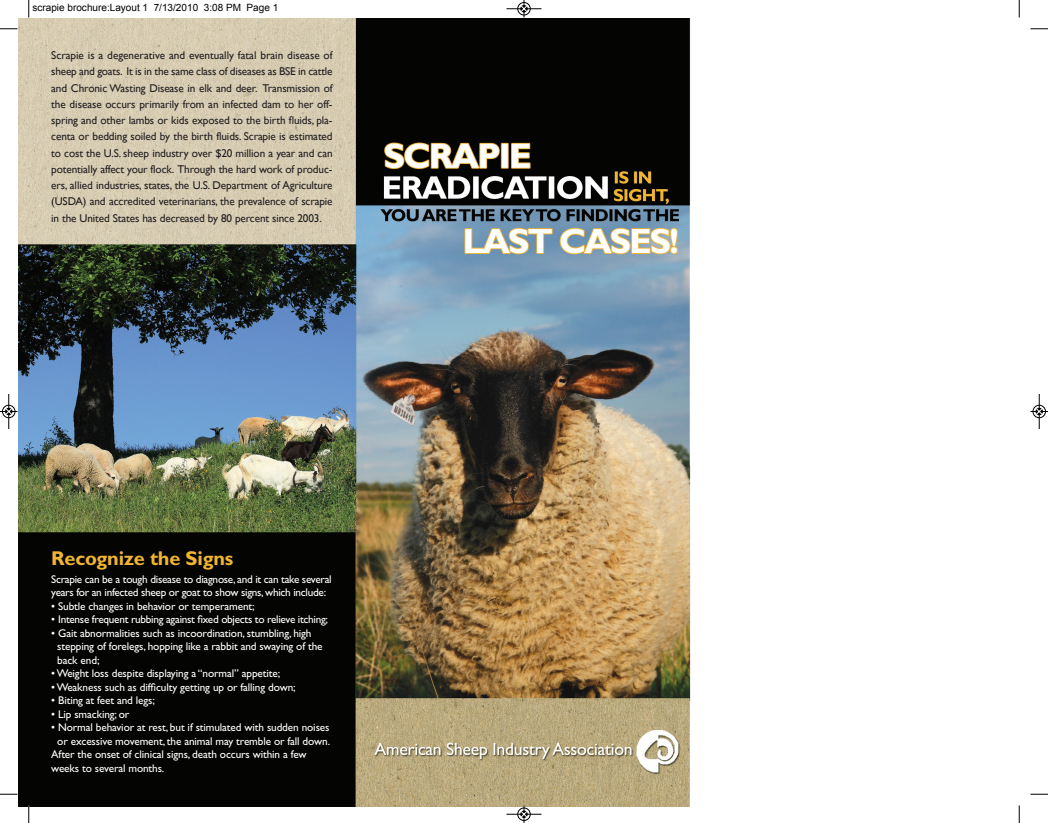
<style>
.page{position:relative;width:1048px;height:823px;background:#fff}
.page>*{position:absolute;margin:0;border:0;box-sizing:border-box;transform-origin:0 0}
.t1{font:700 20px "Gill Sans Std";letter-spacing:-.01em;color:#f1b531}
.t2{font:11.25px/13.5px "Gill Sans Std";letter-spacing:-.01em;color:#fff}
.t3{font:11.25px/16.2px "Gill Sans";letter-spacing:-.01em;color:#231f20;text-align:justify}
.t4{font:10px "Arial";color:#000}
</style>
<div class="page">
<img style="left:18px;top:18px;width:673px;height:788px">
<svg style="left:28px;top:0;width:2px;height:18px"></svg>
<svg style="left:0;top:28px;width:18px;height:2px"></svg>
<svg style="left:1018px;top:0;width:2px;height:18px"></svg>
<svg style="left:1030px;top:28px;width:18px;height:2px"></svg>
<svg style="left:28px;top:805px;width:2px;height:17px"></svg>
<svg style="left:0;top:793px;width:18px;height:2px"></svg>
<svg style="left:1018px;top:805px;width:2px;height:17px"></svg>
<svg style="left:1030px;top:793px;width:18px;height:2px"></svg>
<hr style="left:506px;top:9px;width:35px;height:1px;background:#000">
<div style="left:517px;top:2px;width:13px;height:13px;border:1px solid #000;border-radius:50%"></div>
<svg style="left:521px;top:0;width:6px;height:18px"></svg>
<hr style="left:506px;top:814px;width:35px;height:1px;background:#000">
<div style="left:517px;top:807px;width:13px;height:13px;border:1px solid #000;border-radius:50%"></div>
<svg style="left:521px;top:805px;width:6px;height:17px"></svg>
<hr style="left:9px;top:394px;width:1px;height:35px;background:#000">
<div style="left:2px;top:405px;width:13px;height:13px;border:1px solid #000;border-radius:50%"></div>
<svg style="left:0;top:408px;width:18px;height:6px"></svg>
<hr style="left:1039px;top:394px;width:1px;height:35px;background:#000">
<div style="left:1032px;top:405px;width:13px;height:13px;border:1px solid #000;border-radius:50%"></div>
<svg style="left:1030px;top:408px;width:18px;height:6px"></svg>
<p class="t4" style="left:32px;top:2px;width:247px">scrapie brochure:Layout 1 7/13/2010 3:08 PM Page 1</p>
<p class="t3" style="left:51px;top:47px;width:283px">Scrapie is a degenerative and eventually fatal brain disease of sheep and goats. It is in the same class of diseases as BSE in cattle and Chronic Wasting Disease in elk and deer. Transmission of the disease occurs primarily from an infected dam to her off&shy;spring and other lambs or kids exposed to the birth fluids, pla&shy;centa or bedding soiled by the birth fluids. Scrapie is estimated to cost the U.S. sheep industry over $20 million a year and can potentially affect your flock. Through the hard work of produc&shy;ers, allied industries, states, the U.S. Department of Agriculture (USDA) and accredited veterinarians, the prevalence of scrapie in the United States has decreased by 80 percent since 2003.</p>
<h1 class="t1" style="left:51px;top:550px;width:184px">Recognize the Signs</h1>
<p class="t2" style="left:51px;top:573px;width:282px">Scrapie can be a tough disease to diagnose, and it can take several years for an infected sheep or goat to show signs,which include:</p>
<p class="t2" style="left:51px;top:600px;width:205px">• Subtle changes in behavior or temperament;</p>
<p class="t2" style="left:51px;top:613px;width:278px">• Intense frequent rubbing against fixed objects to relieve itching;</p>
<p class="t2" style="left:57px;top:627px;width:267px;text-indent:-6px">• Gait abnormalities such as incoordination, stumbling, high stepping of forelegs, hopping like a rabbit and swaying of the back end;</p>
<p class="t2" style="left:51px;top:667px;width:230px">•Weight loss despite displaying a “normal” appetite;</p>
<p class="t2" style="left:51px;top:681px;width:246px">•Weakness such as difficulty getting up or falling down;</p>
<p class="t2" style="left:51px;top:694px;width:105px">• Biting at feet and legs;</p>
<p class="t2" style="left:51px;top:708px;width:80px">• Lip smacking; or</p>
<p class="t2" style="left:51px;top:721px;width:280px">• Normal behavior at rest, but if stimulated with sudden noises</p>
<p class="t2" style="left:57px;top:735px;width:274px">or excessive movement, the animal may tremble or fall down.</p>
<p class="t2" style="left:51px;top:748px;width:257px">After the onset of clinical signs, death occurs within a few</p>
<p class="t2" style="left:51px;top:762px;width:115px">weeks to several months.</p>
</div>
